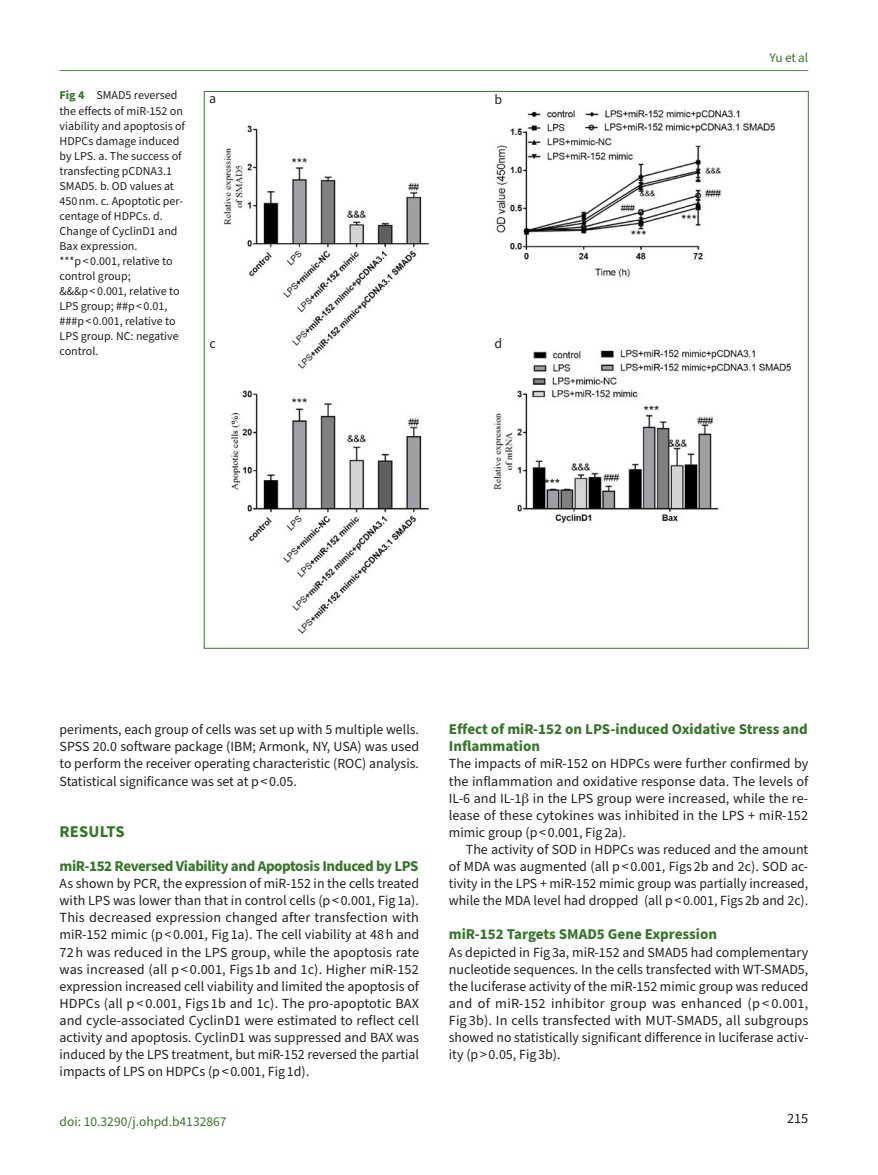
<style>
.page{position:relative;width:878px;height:1175px;background:#fff}
.page>*{position:absolute;margin:0;border:0;box-sizing:border-box;transform-origin:0 0}
.t1{font:700 16.5px "Source Sans Pro";letter-spacing:.01em;color:#357728}
.t2{font:700 15px/17.1px "Source Sans Pro";letter-spacing:-.01em;color:#357728}
.t3{font:14.25px "Source Sans Pro";color:#231f20}
.t4{font:13.95px/17.1px "Source Sans Pro";color:#231f20;text-align:justify}
.t5{font:13.5px "Source Sans Pro";color:#357728}
.t6{font:13.05px "Source Sans Pro";color:#357728}
.t7{font:12px/15px "Source Sans Pro";color:#231f20}
.s1{font-weight:700;color:#357728}
</style>
<div class="page">
<hr style="left:60px;top:70px;width:748px;height:1px;background:#598b45">
<img style="left:223px;top:109px;width:568px;height:525px">
<p class="t7" style="left:60px;top:88px;width:127px"><span class="s1">Fig 4</span> SMAD5 reversed the effects of miR-152 on viability and apoptosis of<br>HDPCs damage induced by LPS. a. The success of transfecting pCDNA3.1<br>SMAD5. b. OD values at<br>450 nm. c. Apoptotic per&shy;centage of HDPCs. d.<br>Change of CyclinD1 and<br>Bax expression.<br>***p &lt; 0.001, relative to control group;<br>&amp;&amp;&amp;p &lt; 0.001, relative to<br>LPS group; ##p &lt; 0.01, ###p &lt; 0.001, relative to<br>LPS group. NC: negative control.</p>
<p class="t4" style="left:209px;top:91px;width:9px">a</p>
<p class="t4" style="left:210px;top:335px;width:8px">c</p>
<p class="t4" style="left:494px;top:91px;width:9px">b</p>
<p class="t4" style="left:494px;top:335px;width:9px">d</p>
<p class="t6" style="left:769px;top:49px;width:40px">Yu et al</p>
<p class="t4" style="left:60px;top:721px;width:361px">periments, each group of cells was set up with 5 multiple wells.<br>SPSS 20.0 software package (IBM; Armonk, NY, USA) was used to perform the receiver operating characteristic (ROC) analysis.<br>Statistical significance was set at p &lt; 0.05.</p>
<p class="t1" style="left:60px;top:820px;width:67px">RESULTS</p>
<p class="t2" style="left:60px;top:858px;width:360px">miR-152 Reversed Viability and Apoptosis Induced by LPS</p>
<p class="t4" style="left:60px;top:875px;width:361px">As shown by PCR, the expression of miR-152 in the cells treated with LPS was lower than that in control cells (p &lt; 0.001, Fig 1a).<br>This decreased expression changed after transfection with miR-152 mimic (p &lt; 0.001, Fig 1a). The cell viability at 48 h and 72 h was reduced in the LPS group, while the apoptosis rate was increased (all p &lt; 0.001, Figs 1b and 1c). Higher miR-152 expression increased cell viability and limited the apoptosis of HDPCs (all p &lt; 0.001, Figs 1b and 1c). The pro-apoptotic BAX and cycle-associated CyclinD1 were estimated to reflect cell activity and apoptosis. CyclinD1 was suppressed and BAX was induced by the LPS treatment, but miR-152 reversed the partial impacts of LPS on HDPCs (p &lt; 0.001, Fig 1d).</p>
<p class="t2" style="left:449px;top:721px;width:360px">Effect of miR-152 on LPS-induced Oxidative Stress and<br>Inflammation</p>
<p class="t4" style="left:449px;top:755px;width:361px">The impacts of miR-152 on HDPCs were further confirmed by the inflammation and oxidative response data. The levels of IL-6 and IL-1 in the LPS group were increased, while the re&shy;lease of these cytokines was inhibited in the LPS + miR-152 mimic group (p &lt; 0.001, Fig 2a).</p>
<p class="t4" style="left:449px;top:841px;width:361px;text-indent:17px">The activity of SOD in HDPCs was reduced and the amount of MDA was augmented (all p &lt; 0.001, Figs 2b and 2c). SOD ac&shy;tivity in the LPS + miR-152 mimic group was partially increased, while the MDA level had dropped (all p &lt; 0.001, Figs 2b and 2c).</p>
<p class="t2" style="left:449px;top:926px;width:270px">miR-152 Targets SMAD5 Gene Expression</p>
<p class="t4" style="left:449px;top:943px;width:361px">As depicted in Fig 3a, miR-152 and SMAD5 had complementary nucleotide sequences. In the cells transfected with WT-SMAD5, the luciferase activity of the miR-152 mimic group was reduced and of miR-152 inhibitor group was enhanced (p &lt; 0.001, Fig 3b). In cells transfected with MUT-SMAD5, all subgroups showed no statistically significant difference in luciferase activ&shy;ity (p &gt; 0.05, Fig 3b).</p>
<p class="t5" style="left:60px;top:1112px;width:168px">doi: 10.3290/j.ohpd.b4132867</p>
<p class="t3" style="left:787px;top:1108px;width:23px">215</p>
</div>
